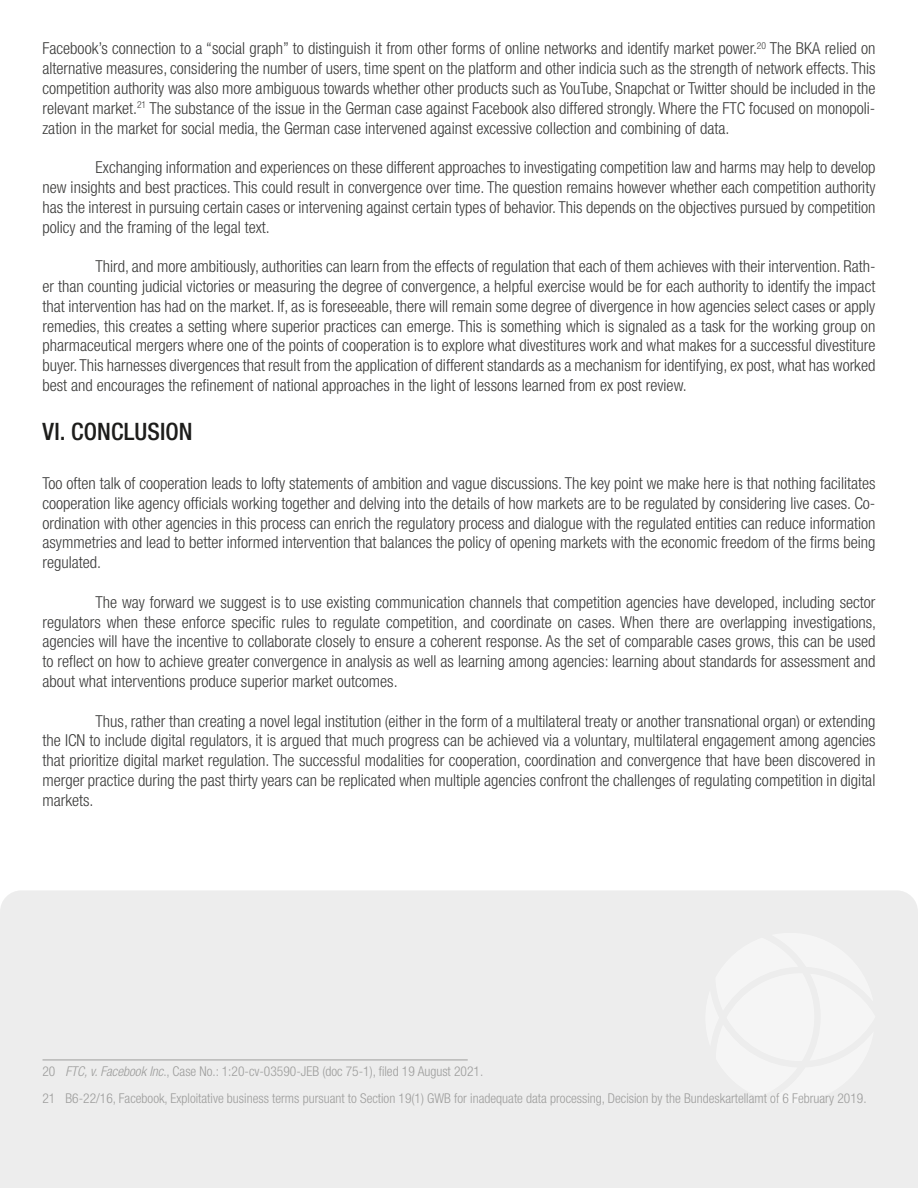
<style>
.page{position:relative;width:918px;height:1188px;background:#fff}
.page>*{position:absolute;margin:0;border:0;box-sizing:border-box;transform-origin:0 0}
.t1{font:500 condensed 24px "Helvetica Neue LT Std";color:#1d1d1b}
.t2{font:300 condensed 16.5px/19.8px "Helvetica Neue LT Std";color:#3c3c3b;text-align:justify}
.t3{font:300 condensed 13.5px/26.8px "Helvetica Neue LT Std";color:#9d9d9c}
.s1{font-style:italic}
</style>
<div class="page">
<div style="left:0;top:890px;width:918px;height:298px;background:#ededed"></div>
<div style="left:705px;top:933px;width:170px;height:170px;background:#f5f5f5"></div>
<hr style="left:43px;top:1060px;width:425px;height:1px;background:#9d9d9c">
<p class="t2" style="left:43px;top:38px;width:835px">Facebook’s connection to a “social graph” to distinguish it from other forms of online networks and identify market power.<sup>20</sup> The BKA relied on alternative measures, considering the number of users, time spent on the platform and other indicia such as the strength of network effects. This competition authority was also more ambiguous towards whether other products such as YouTube, Snapchat or Twitter should be included in the relevant market.<sup>21</sup> The substance of the issue in the German case against Facebook also differed strongly. Where the FTC focused on monopoli&shy;zation in the market for social media, the German case intervened against excessive collection and combining of data.</p>
<p class="t2" style="left:43px;top:157px;width:835px;text-indent:53px">Exchanging information and experiences on these different approaches to investigating competition law and harms may help to develop new insights and best practices. This could result in convergence over time. The question remains however whether each competition authority has the interest in pursuing certain cases or intervening against certain types of behavior. This depends on the objectives pursued by competition policy and the framing of the legal text.</p>
<p class="t2" style="left:43px;top:256px;width:834px;text-indent:53px">Third, and more ambitiously, authorities can learn from the effects of regulation that each of them achieves with their intervention. Rath&shy;er than counting judicial victories or measuring the degree of convergence, a helpful exercise would be for each authority to identify the impact that intervention has had on the market. If, as is foreseeable, there will remain some degree of divergence in how agencies select cases or apply remedies, this creates a setting where superior practices can emerge. This is something which is signaled as a task for the working group on pharmaceutical mergers where one of the points of cooperation is to explore what divestitures work and what makes for a successful divestiture buyer. This harnesses divergences that result from the application of different standards as a mechanism for identifying, ex post, what has worked best and encourages the refinement of national approaches in the light of lessons learned from ex post review.</p>
<h1 class="t1" style="left:43px;top:417px;width:151px">VI. CONCLUSION</h1>
<p class="t2" style="left:43px;top:473px;width:835px">Too often talk of cooperation leads to lofty statements of ambition and vague discussions. The key point we make here is that nothing facilitates cooperation like agency officials working together and delving into the details of how markets are to be regulated by considering live cases. Co&shy;ordination with other agencies in this process can enrich the regulatory process and dialogue with the regulated entities can reduce information asymmetries and lead to better informed intervention that balances the policy of opening markets with the economic freedom of the firms being regulated.</p>
<p class="t2" style="left:43px;top:592px;width:835px;text-indent:53px">The way forward we suggest is to use existing communication channels that competition agencies have developed, including sector regulators when these enforce specific rules to regulate competition, and coordinate on cases. When there are overlapping investigations, agencies will have the incentive to collaborate closely to ensure a coherent response. As the set of comparable cases grows, this can be used to reflect on how to achieve greater convergence in analysis as well as learning among agencies: learning about standards for assessment and about what interventions produce superior market outcomes.</p>
<p class="t2" style="left:43px;top:711px;width:835px;text-indent:53px">Thus, rather than creating a novel legal institution (either in the form of a multilateral treaty or another transnational organ) or extending the ICN to include digital regulators, it is argued that much progress can be achieved via a voluntary, multilateral engagement among agencies that prioritize digital market regulation. The successful modalities for cooperation, coordination and convergence that have been discovered in merger practice during the past thirty years can be replicated when multiple agencies confront the challenges of regulating competition in digital markets.</p>
<p class="t3" style="left:43px;top:1058px;width:826px">20 <span class="s1">FTC, v. Facebook Inc</span>., Case No.: 1:20-cv-03590-JEB (doc 75-1), filed 19 August 2021.<br>21 B6-22/16, Facebook, Exploitative business terms pursuant to Section 19(1) GWB for inadequate data processing, Decision by the Bundeskartellamt of 6 February 2019.</p>
</div>
